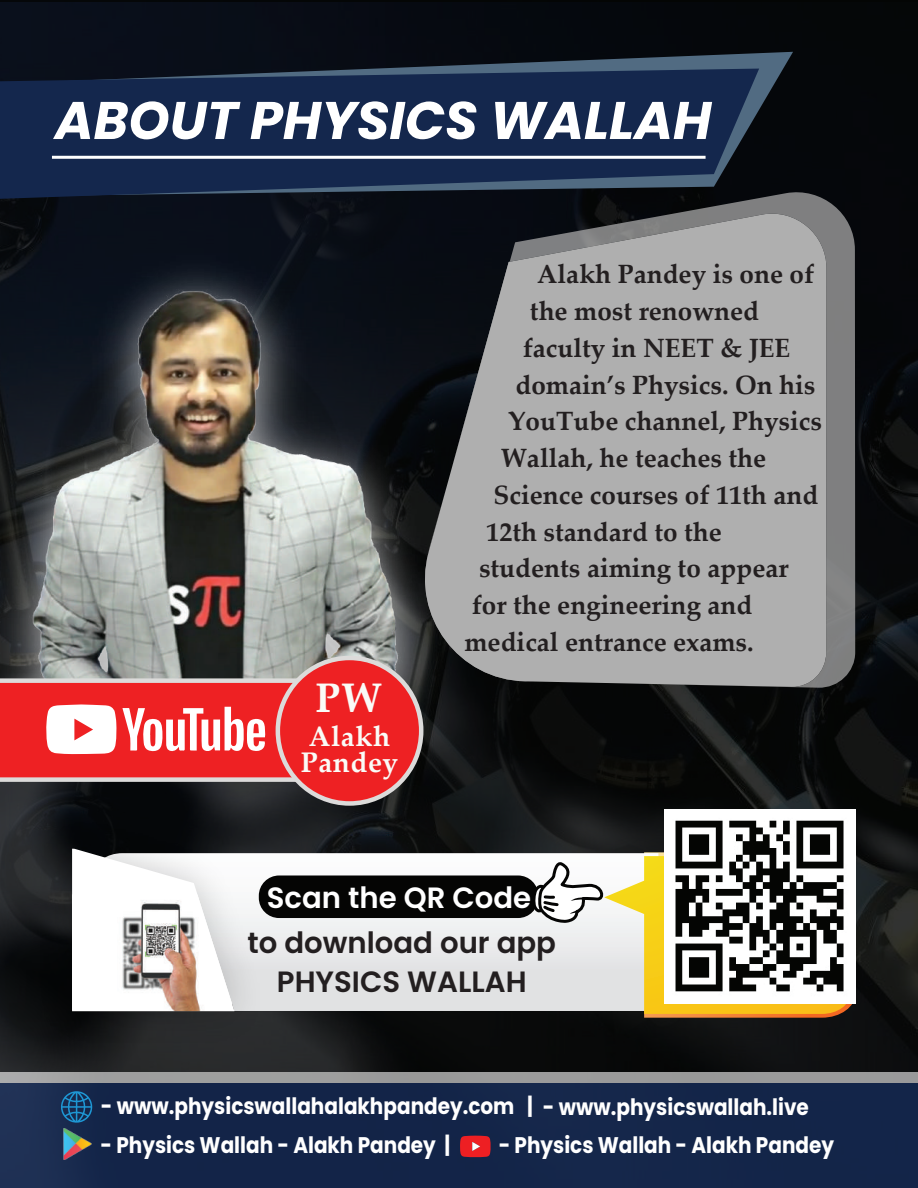
<style>
.page{position:relative;width:918px;height:1188px;background:#fff}
.page>*{position:absolute;margin:0;border:0;box-sizing:border-box;transform-origin:0 0}
.t1{font:italic 700 52.8px "Poppins";color:#fff}
.t2{font:700 41.25px "Palatino Linotype";color:#fafbf7}
.t3{font:600 29.25px/38.7px "Poppins";color:#231f20;text-align:center}
.t4{font:600 29.25px "Poppins";color:#fff}
.t5{font:700 28.35px/26.7px "Palatino Linotype";letter-spacing:.02em;color:#fafbf7}
.t6{font:700 26.4px "Palatino Linotype";color:#231f20}
.t7{font:700 22.65px "Poppins";color:#fff;scale:.89 1}
</style>
<div class="page">
<img style="left:0;top:0;width:918px;height:1188px">
<img style="left:0;top:237px;width:464px;height:530px">
<img style="left:23px;top:284px;width:388px;height:407px">
<div style="left:278px;top:660px;width:143px;height:145px;background:#ee2123;border-radius:50%"></div>
<div style="left:276px;top:656px;width:147px;height:150px;border:4px solid #dcdbda;border-radius:50%"></div>
<svg style="left:0;top:676px;width:306px;height:108px"></svg>
<svg style="left:284px;top:853px;width:245px;height:158px"></svg>
<img style="left:664px;top:810px;width:192px;height:42px">
<img style="left:22px;top:798px;width:262px;height:263px">
<svg style="left:72px;top:848px;width:162px;height:46px"></svg>
<img style="left:72px;top:894px;width:162px;height:117px">
<svg style="left:411px;top:208px;width:99px;height:479px;background:#0d1116"></svg>
<svg style="left:0;top:52px;width:793px;height:140px;background:#18202c"></svg>
<svg style="left:0;top:69px;width:759px;height:130px;background:#17294c"></svg>
<hr style="left:52px;top:156px;width:654px;height:3px;background:#fff">
<svg style="left:61px;top:1091px;width:31px;height:32px"></svg>
<svg style="left:460px;top:1136px;width:31px;height:21px"></svg>
<img style="left:57px;top:1129px;width:41px;height:31px">
<div style="left:259px;top:876px;width:279px;height:42px;background:#050504;border-radius:20px"></div>
<svg style="left:529px;top:852px;width:327px;height:166px"></svg>
<svg style="left:425px;top:262px;width:85px;height:421px;background:#696a6c"></svg>
<svg style="left:510px;top:192px;width:345px;height:496px;background:#a0a0a0"></svg>
<h1 class="t1" style="left:55px;top:90px;width:658px">ABOUT PHYSICS WALLAH</h1>
<h2 class="t2" style="left:316px;top:668px;width:68px">PW</h2>
<p class="t5" style="left:301px;top:722px;width:99px">Alakh<br>Pandey</p>
<p class="t6" style="left:537px;top:256px;width:279px">Alakh Pandey is one of</p>
<p class="t6" style="left:530px;top:292px;width:231px">the most renowned</p>
<p class="t6" style="left:523px;top:329px;width:269px">faculty in NEET &amp; JEE</p>
<p class="t6" style="left:515px;top:366px;width:302px">domain’s Physics. On his</p>
<p class="t6" style="left:508px;top:403px;width:315px">YouTube channel, Physics</p>
<p class="t6" style="left:501px;top:439px;width:267px">Wallah, he teaches the</p>
<p class="t6" style="left:494px;top:476px;width:326px">Science courses of 11th and</p>
<p class="t6" style="left:486px;top:513px;width:237px">12th standard to the</p>
<p class="t6" style="left:479px;top:550px;width:311px">students aiming to appear</p>
<p class="t6" style="left:472px;top:586px;width:282px">for the engineering and</p>
<p class="t6" style="left:464px;top:623px;width:291px">medical entrance exams.</p>
<p class="t4" style="left:267px;top:880px;width:266px">Scan the QR Code</p>
<p class="t3" style="left:248px;top:924px;width:310px">to download our app<br>PHYSICS WALLAH</p>
<p class="t7" style="left:101px;top:1093px;width:797px">- www.physicswallahalakhpandey.com | - www.physicswallah.live</p>
<p class="t7" style="left:101px;top:1131px;width:394px">- Physics Wallah - Alakh Pandey |</p>
<p class="t7" style="left:499px;top:1132px;width:378px">- Physics Wallah - Alakh Pandey</p>
</div>
